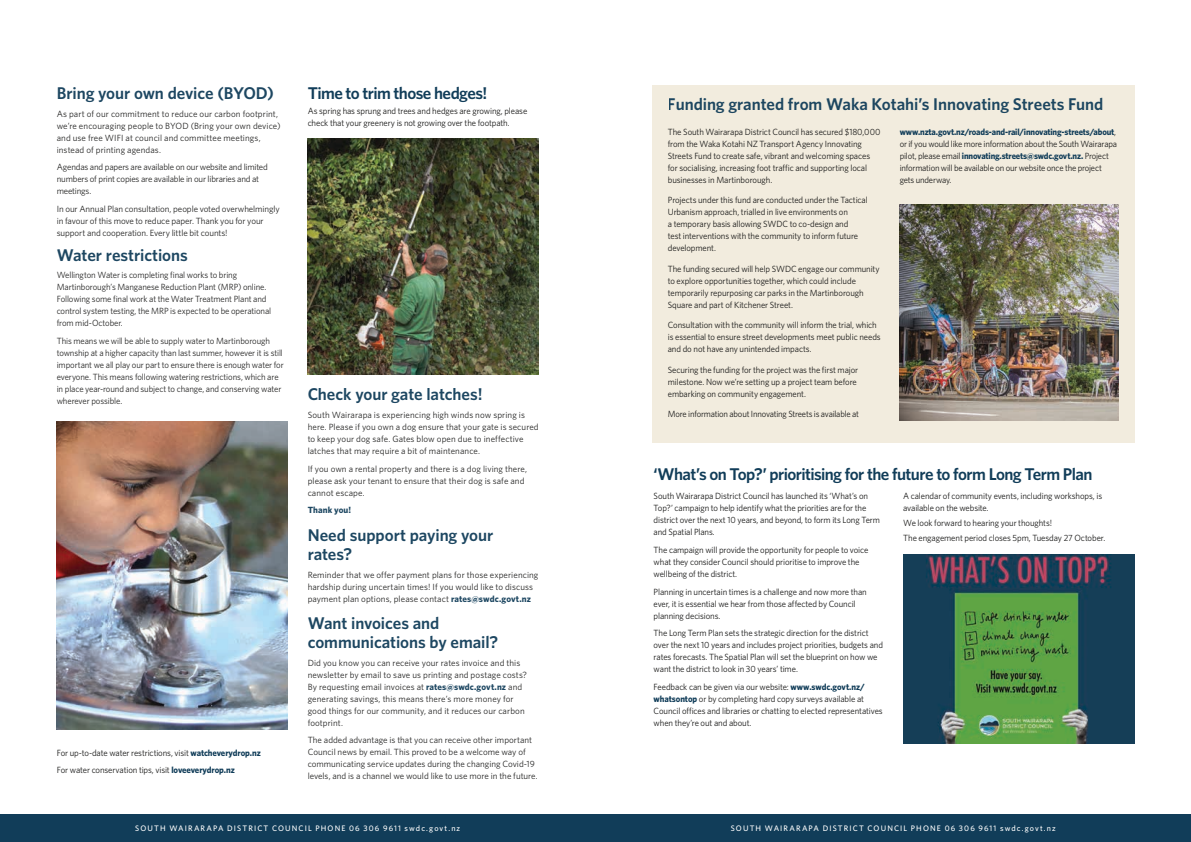
<style>
.page{position:relative;width:1191px;height:842px;background:#fff}
.page>*{position:absolute;margin:0;border:0;box-sizing:border-box;transform-origin:0 0}
.t1{font:600 17px/19px "Whitney";letter-spacing:-.005em;color:#113d59}
.t2{font:600 17px "Whitney";letter-spacing:-.035em;color:#113d59}
.t3{font:9px/12px "Whitney";letter-spacing:-.01em;color:#1b1b1a}
.t4{font:9px/12px "Whitney";letter-spacing:-.01em;color:#1b1b1a;scale:.96 1}
.t5{font:9px/12px "Whitney";letter-spacing:.01em;color:#1b1b1a}
.t6{font:700 9px "Whitney";letter-spacing:.01em;color:#113d59}
.t7{font:500 8px "Whitney";letter-spacing:.14em;color:#fff}
.s1{font-weight:700;color:#113d59}
</style>
<div class="page">
<div style="left:652px;top:85px;width:482px;height:357px;background:#f2ecde"></div>
<div style="left:0;top:814px;width:1191px;height:28px;background:#113d59"></div>
<img style="left:57px;top:421px;width:231px;height:308px">
<img style="left:308px;top:139px;width:231px;height:235px">
<img style="left:903px;top:555px;width:231px;height:188px">
<img style="left:899px;top:204px;width:219px;height:217px">
<h1 class="t1" style="left:57px;top:83px;width:219px">Bring your own device (BYOD)</h1>
<p class="t5" style="left:57px;top:107px;width:225px">As part of our commitment to reduce our carbon footprint, we’re encouraging people to BYOD (Bring your own device) and use free WIFI at council and committee meetings, instead of printing agendas.</p>
<p class="t3" style="left:57px;top:161px;width:213px">Agendas and papers are available on our website and limited numbers of print copies are available in our libraries and at meetings.</p>
<p class="t3" style="left:57px;top:203px;width:224px">In our Annual Plan consultation, people voted overwhelmingly in favour of this move to reduce paper. Thank you for your support and cooperation. Every little bit counts!</p>
<h1 class="t1" style="left:57px;top:245px;width:133px">Water restrictions</h1>
<p class="t3" style="left:57px;top:269px;width:216px">Wellington Water is completing final works to bring Martinborough’s Manganese Reduction Plant (MRP) online.<br>Following some final work at the Water Treatment Plant and control system testing, the MRP is expected to be operational from mid-October.</p>
<p class="t3" style="left:57px;top:335px;width:229px">This means we will be able to supply water to Martinborough township at a higher capacity than last summer, however it is still important we all play our part to ensure there is enough water for everyone. This means following watering restrictions, which are in place year-round and subject to change, and conserving water wherever possible.</p>
<p class="t3" style="left:57px;top:743px;width:206px;line-height:17.7px">For up-to-date water restrictions, visit <span class="s1">watcheverydrop.nz<br></span>For water conservation tips, visit <span class="s1">loveeverydrop.nz</span></p>
<h1 class="t2" style="left:308px;top:82px;width:181px">Time to trim those hedges!</h1>
<p class="t3" style="left:308px;top:105px;width:221px">As spring has sprung and trees and hedges are growing, please check that your greenery is not growing over the footpath.</p>
<h1 class="t1" style="left:308px;top:385px;width:176px">Check your gate latches!</h1>
<p class="t3" style="left:308px;top:409px;width:233px">South Wairarapa is experiencing high winds now spring is here. Please if you own a dog ensure that your gate is secured to keep your dog safe. Gates blow open due to ineffective latches that may require a bit of maintenance.</p>
<p class="t5" style="left:308px;top:462px;width:221px">If you own a rental property and there is a dog living there, please ask your tenant to ensure that their dog is safe and cannot escape.</p>
<p class="t6" style="left:308px;top:504px;width:45px">Thank you!</p>
<h1 class="t1" style="left:308px;top:525px;width:187px">Need support paying your rates?</h1>
<p class="t3" style="left:308px;top:568px;width:232px">Reminder that we offer payment plans for those experiencing hardship during uncertain times! If you would like to discuss payment plan options, please contact <span class="s1">rates@swdc.govt.nz</span></p>
<h1 class="t1" style="left:308px;top:613px;width:192px">Want invoices and communications by email?</h1>
<p class="t3" style="left:308px;top:656px;width:221px">Did you know you can receive your rates invoice and this newsletter by email to save us printing and postage costs?<br>By requesting email invoices at <span class="s1">rates@swdc.govt.nz</span> and generating savings, this means there’s more money for good things for our community, and it reduces our carbon footprint.</p>
<p class="t3" style="left:308px;top:734px;width:232px">The added advantage is that you can receive other important Council news by email. This proved to be a welcome way of communicating service updates during the changing Covid-19 levels, and is a channel we would like to use more in the future.</p>
<h1 class="t1" style="left:668px;top:94px;width:437px">Funding granted from Waka Kotahi’s Innovating Streets Fund</h1>
<p class="t3" style="left:668px;top:125px;width:214px">The South Wairarapa District Council has secured $180,000 from the Waka Kotahi NZ Transport Agency Innovating Streets Fund to create safe, vibrant and welcoming spaces for socialising, increasing foot traffic and supporting local businesses in Martinborough.</p>
<p class="t3" style="left:668px;top:194px;width:201px">Projects under this fund are conducted under the Tactical Urbanism approach, trialled in live environments on<br>a temporary basis allowing SWDC to co-design and<br>test interventions with the community to inform future development.</p>
<p class="t3" style="left:668px;top:262px;width:213px">The funding secured will help SWDC engage our community to explore opportunities together, which could include temporarily repurposing car parks in the Martinborough Square and part of Kitchener Street.</p>
<p class="t3" style="left:668px;top:319px;width:214px">Consultation with the community will inform the trial, which is essential to ensure street developments meet public needs and do not have any unintended impacts.</p>
<p class="t3" style="left:668px;top:363px;width:192px">Securing the funding for the project was the first major milestone. Now we’re setting up a project team before embarking on community engagement.</p>
<p class="t4" style="left:668px;top:408px;width:201px">More information about Innovating Streets is available at</p>
<p class="t4" style="left:899px;top:125px;width:228px"><span class="s1">www.nzta.govt.nz/roads-and-rail/innovating-streets/about</span>, or if you would like more information about the South Wairarapa pilot, please email <span class="s1">innovating.streets@swdc.govt.nz.</span> Project information will be available on our website once the project gets underway.</p>
<h1 class="t2" style="left:653px;top:463px;width:440px">‘What’s on Top?’ prioritising for the future to form Long Term Plan</h1>
<p class="t3" style="left:653px;top:490px;width:228px">South Wairarapa District Council has launched its ‘What’s on Top?’ campaign to help identify what the priorities are for the district over the next 10 years, and beyond, to form its Long Term and Spatial Plans.</p>
<p class="t3" style="left:653px;top:544px;width:216px">The campaign will provide the opportunity for people to voice what they consider Council should prioritise to improve the wellbeing of the district.</p>
<p class="t3" style="left:653px;top:585px;width:215px">Planning in uncertain times is a challenge and now more than ever, it is essential we hear from those affected by Council planning decisions.</p>
<p class="t3" style="left:653px;top:627px;width:231px">The Long Term Plan sets the strategic direction for the district over the next 10 years and includes project priorities, budgets and rates forecasts. The Spatial Plan will set the blueprint on how we want the district to look in 30 years’ time.</p>
<p class="t3" style="left:653px;top:680px;width:231px">Feedback can be given via our website: <span class="s1">www.swdc.govt.nz/ whatsontop</span> or by completing hard copy surveys available at Council offices and libraries or chatting to elected representatives when they’re out and about.</p>
<p class="t3" style="left:903px;top:490px;width:200px">A calendar of community events, including workshops, is available on the website.</p>
<p class="t3" style="left:903px;top:515px;width:204px;line-height:14.8px">We look forward to hearing your thoughts!<br>The engagement period closes 5pm, Tuesday 27 October.</p>
<p class="t7" style="left:135px;top:823px;width:326px">SOUTH WAIRARAPA DISTRICT COUNCIL PHONE 06 306 9611 swdc.govt.nz</p>
<p class="t7" style="left:730px;top:823px;width:326px">SOUTH WAIRARAPA DISTRICT COUNCIL PHONE 06 306 9611 swdc.govt.nz</p>
</div>
